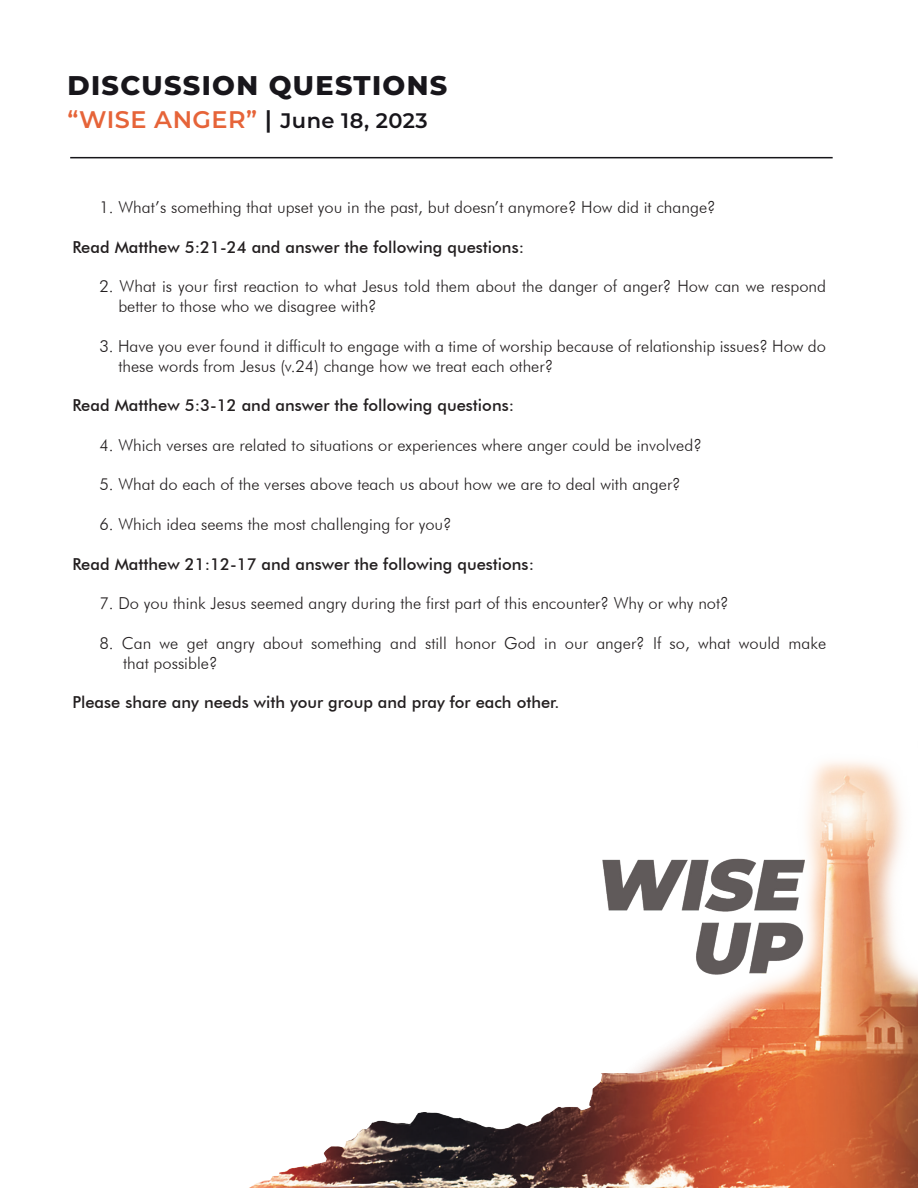
<style>
.page{position:relative;width:918px;height:1188px;background:#fff}
.page>*{position:absolute;margin:0;border:0;box-sizing:border-box;transform-origin:0 0}
.t1{font:800 27px "Montserrat";letter-spacing:.05em;color:#18161b}
.t2{font:600 24px "Montserrat";letter-spacing:.02em;color:#e66439}
.t3{font:300 16.5px/19.8px "Futura BT";color:#231f20}
.t4{font:500 16.5px "Futura BT";color:#231f20}
.s1{color:#18161b}
.s2{font-size:21px;color:#18161b}
</style>
<div class="page">
<img style="left:249px;top:761px;width:669px;height:427px">
<hr style="left:70px;top:157px;width:763px;height:1px;background:#17161a">
<p class="t1" style="left:68px;top:66px;width:381px">DISCUSSION QUESTIONS</p>
<p class="t2" style="left:68px;top:102px;width:362px">“WISE ANGER” <span class="s1">|</span> <span class="s2">June 18, 2023</span></p>
<p class="t3" style="left:99px;top:197px;width:618px">1. What’s something that upset you in the past, but doesn’t anymore? How did it change?</p>
<p class="t4" style="left:72px;top:237px;width:453px">Read Matthew 5:21-24 and answer the following questions:</p>
<p class="t3" style="left:118px;top:276px;width:709px;text-indent:-19px">2. What is your first reaction to what Jesus told them about the danger of anger? How can we respond better to those who we disagree with?</p>
<p class="t3" style="left:118px;top:336px;width:709px;text-indent:-19px">3. Have you ever found it difficult to engage with a time of worship because of relationship issues? How do these words from Jesus (v.24) change how we treat each other?</p>
<p class="t4" style="left:72px;top:395px;width:443px">Read Matthew 5:3-12 and answer the following questions:</p>
<p class="t3" style="left:99px;top:435px;width:604px">4. Which verses are related to situations or experiences where anger could be involved?</p>
<p class="t3" style="left:99px;top:474px;width:583px">5. What do each of the verses above teach us about how we are to deal with anger?</p>
<p class="t3" style="left:99px;top:514px;width:354px">6. Which idea seems the most challenging for you?</p>
<p class="t4" style="left:72px;top:554px;width:463px">Read Matthew 21:12-17 and answer the following questions:</p>
<p class="t3" style="left:99px;top:593px;width:631px">7. Do you think Jesus seemed angry during the first part of this encounter? Why or why not?</p>
<p class="t3" style="left:123px;top:633px;width:705px;text-indent:-24px">8. Can we get angry about something and still honor God in our anger? If so, what would make that possible?</p>
<p class="t4" style="left:72px;top:692px;width:489px">Please share any needs with your group and pray for each other.</p>
</div>
